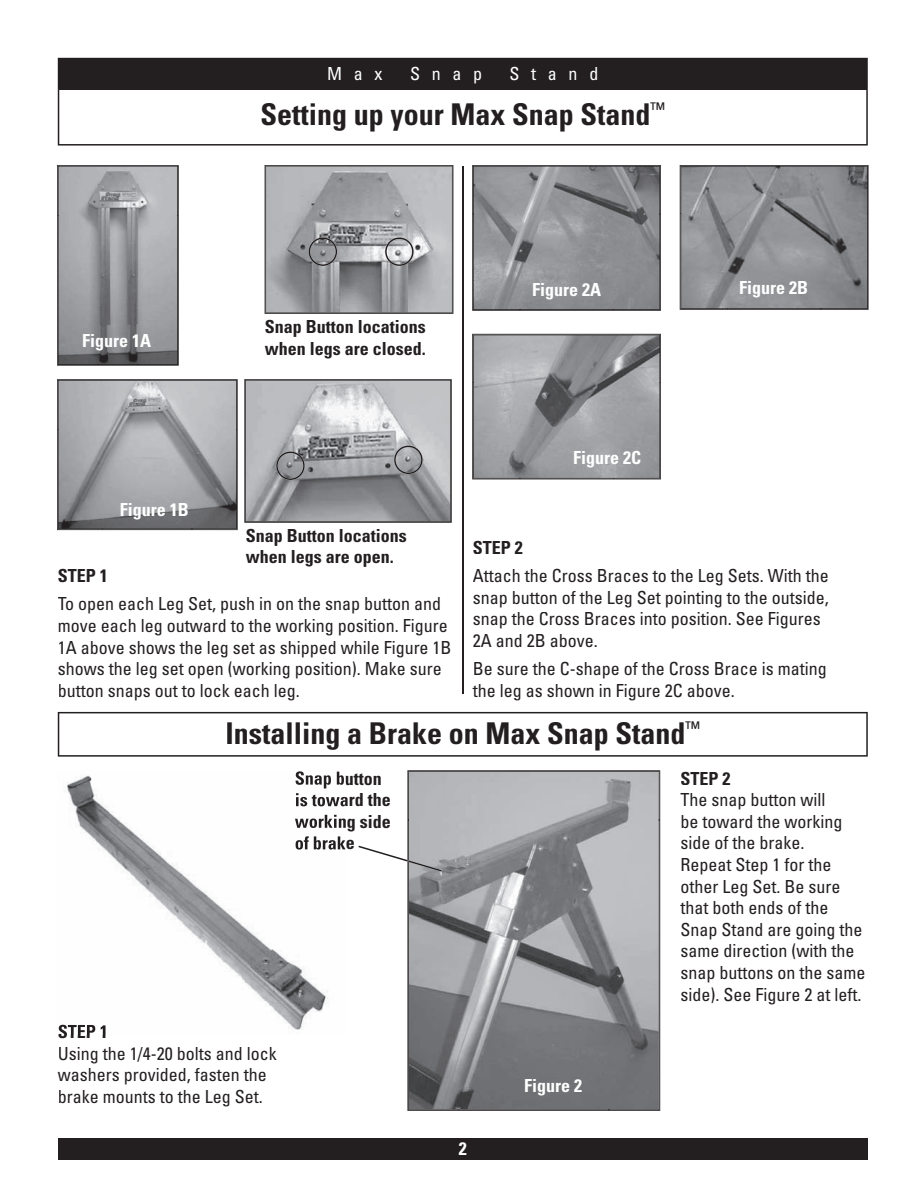
<style>
.page{position:relative;width:924px;height:1190px;background:#fff}
.page>*{position:absolute;margin:0;border:0;box-sizing:border-box;transform-origin:0 0}
.t1{font:700 condensed 30px "Univers";color:#231f20}
.t2{font:condensed 18px/21.6px "Univers";color:#231f20}
.t3{font:700 condensed 18px/21.6px "Univers";color:#231f20}
.t4{font:700 condensed 18px "Univers";color:#fff}
.t5{font:condensed 18px "Univers";letter-spacing:.65em;color:#fff}
</style>
<div class="page">
<div style="left:58px;top:1138px;width:810px;height:21px;background:#231f20"></div>
<svg style="left:407px;top:770px;width:253px;height:341px;background:#909294"></svg>
<img style="left:408px;top:771px;width:251px;height:49px">
<img style="left:408px;top:819px;width:51px;height:291px">
<img style="left:609px;top:819px;width:50px;height:291px">
<img style="left:458px;top:1061px;width:151px;height:49px">
<svg style="left:58px;top:90px;width:810px;height:56px"></svg>
<div style="left:58px;top:58px;width:810px;height:32px;background:#231f20"></div>
<svg style="left:57px;top:165px;width:122px;height:201px;background:#838487"></svg>
<img style="left:58px;top:166px;width:120px;height:50px">
<img style="left:58px;top:215px;width:40px;height:150px">
<img style="left:138px;top:215px;width:40px;height:150px">
<img style="left:98px;top:315px;width:40px;height:50px">
<img style="left:265px;top:166px;width:188px;height:147px">
<svg style="left:57px;top:379px;width:181px;height:151px;background:#a0a0a3"></svg>
<img style="left:58px;top:380px;width:179px;height:50px">
<img style="left:58px;top:430px;width:45px;height:99px">
<img style="left:192px;top:430px;width:45px;height:99px">
<img style="left:102px;top:479px;width:90px;height:50px">
<svg style="left:244px;top:379px;width:208px;height:144px"></svg>
<img style="left:245px;top:380px;width:206px;height:142px">
<svg style="left:472px;top:165px;width:189px;height:146px;background:#8a8b8e"></svg>
<img style="left:473px;top:166px;width:187px;height:48px">
<img style="left:473px;top:214px;width:47px;height:96px">
<img style="left:613px;top:214px;width:47px;height:96px">
<img style="left:520px;top:262px;width:94px;height:48px">
<svg style="left:680px;top:165px;width:189px;height:145px;background:#88898c"></svg>
<img style="left:680px;top:166px;width:188px;height:48px">
<img style="left:680px;top:213px;width:47px;height:96px">
<img style="left:821px;top:213px;width:47px;height:96px">
<img style="left:727px;top:261px;width:94px;height:48px">
<svg style="left:472px;top:334px;width:189px;height:145px;background:#828285"></svg>
<img style="left:473px;top:335px;width:187px;height:48px">
<img style="left:473px;top:382px;width:47px;height:97px">
<img style="left:613px;top:382px;width:47px;height:97px">
<img style="left:520px;top:430px;width:94px;height:49px">
<img style="left:58px;top:774px;width:288px;height:261px">
<img style="left:296px;top:771px;width:50px;height:18px">
<img style="left:296px;top:793px;width:50px;height:13px">
<img style="left:295px;top:815px;width:51px;height:16px">
<img style="left:296px;top:836px;width:50px;height:14px">
<svg style="left:58px;top:712px;width:810px;height:45px"></svg>
<img style="left:59px;top:1025px;width:47px;height:10px">
<hr style="left:462px;top:166px;width:2px;height:528px;background:#231f20">
<img style="left:309px;top:237px;width:28px;height:29px">
<img style="left:385px;top:237px;width:29px;height:29px">
<img style="left:276px;top:452px;width:29px;height:28px">
<img style="left:394px;top:446px;width:29px;height:28px">
<img style="left:409px;top:860px;width:33px;height:12px">
<svg style="left:358px;top:846px;width:51px;height:16px"></svg>
<p class="t5" style="left:327px;top:62px;width:57px">Max</p>
<p class="t5" style="left:410px;top:62px;width:74px">Snap</p>
<p class="t5" style="left:510px;top:62px;width:90px">Stand</p>
<h1 class="t1" style="left:261px;top:96px;width:406px">Setting up your Max Snap Stand<sup>™</sup></h1>
<p class="t4" style="left:82px;top:329px;width:70px">Figure 1A</p>
<p class="t3" style="left:265px;top:316px;width:163px">Snap Button locations when legs are closed.</p>
<p class="t4" style="left:532px;top:278px;width:70px">Figure 2A</p>
<p class="t4" style="left:739px;top:277px;width:70px">Figure 2B</p>
<p class="t4" style="left:120px;top:499px;width:70px">Figure 1B</p>
<p class="t3" style="left:246px;top:524px;width:163px">Snap Button locations when legs are open.</p>
<p class="t3" style="left:58px;top:565px;width:52px">STEP 1</p>
<p class="t2" style="left:58px;top:593px;width:395px">To open each Leg Set, push in on the snap button and move each leg outward to the working position. Figure 1A above shows the leg set as shipped while Figure 1B shows the leg set open (working position). Make sure button snaps out to lock each leg.</p>
<p class="t4" style="left:573px;top:446px;width:69px">Figure 2C</p>
<p class="t3" style="left:473px;top:536px;width:52px">STEP 2</p>
<p class="t2" style="left:473px;top:565px;width:357px">Attach the Cross Braces to the Leg Sets. With the snap button of the Leg Set pointing to the outside, snap the Cross Braces into position. See Figures 2A and 2B above.</p>
<p class="t2" style="left:473px;top:658px;width:355px">Be sure the C-shape of the Cross Brace is mating the leg as shown in Figure 2C above.</p>
<h1 class="t1" style="left:226px;top:715px;width:476px">Installing a Brake on Max Snap Stand<sup>™</sup></h1>
<p class="t3" style="left:295px;top:767px;width:97px">Snap button is toward the</p>
<p class="t3" style="left:58px;top:1021px;width:52px">STEP 1</p>
<p class="t2" style="left:58px;top:1042px;width:220px">Using the 1/4-20 bolts and lock washers provided, fasten the brake mounts to the Leg Set.</p>
<p class="t4" style="left:459px;top:1137px;width:9px">2</p>
<p class="t4" style="left:524px;top:1075px;width:59px">Figure 2</p>
<p class="t3" style="left:680px;top:767px;width:52px">STEP 2</p>
<p class="t2" style="left:680px;top:789px;width:186px">The snap button will<br>be toward the working side of the brake.<br>Repeat Step 1 for the other Leg Set. Be sure that both ends of the<br>Snap Stand are going the same direction (with the snap buttons on the same side). See Figure 2 at left.</p>
</div>
